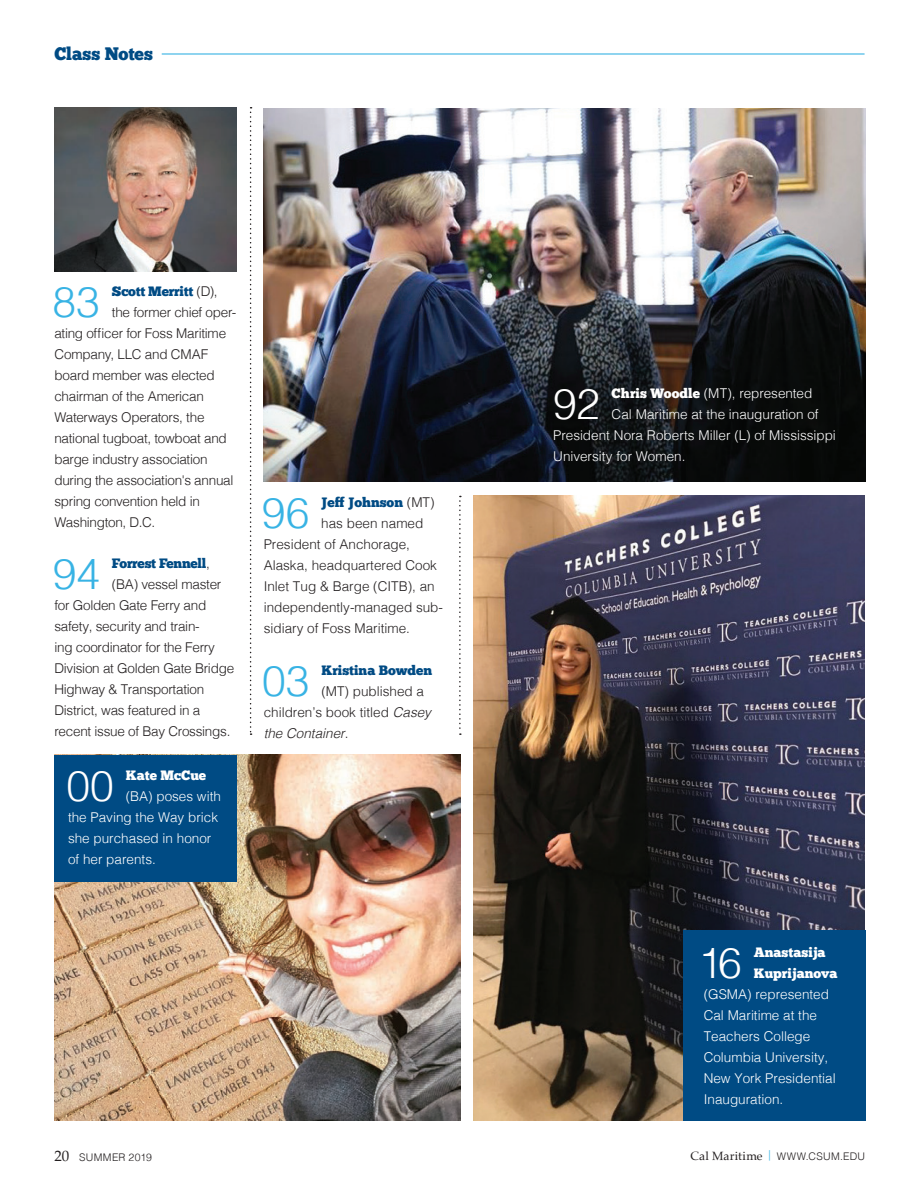
<style>
.page{position:relative;width:919px;height:1189px;background:#fff}
.page>*{position:absolute;margin:0;border:0;box-sizing:border-box;transform-origin:0 0}
.t1{font:300 42.6px "Helvetica";color:#38b3e4}
.t2{font:300 42.6px "Helvetica";color:#fff}
.t3{font:18px "Chunk Five Ex";color:#004b84}
.t4{font:300 13.5px/21px "Helvetica";letter-spacing:-.02em;color:#231f20}
.t5{font:300 13.5px/21px "Helvetica";color:#fff}
.t6{font:300 13.5px/21px "Helvetica";color:#231f20}
.t7{font:13.5px "Chunk Five Ex";letter-spacing:-.01em;color:#004b84}
.t8{font:13.5px/21px "Chunk Five Ex";color:#fff}
.t9{font:300 10.5px "Helvetica";letter-spacing:.03em;color:#231f20}
.s1{font-family:"Helvetica";font-weight:300;color:#231f20}
.s2{font-style:italic}
.s3{font-family:"Chunk Five Ex";font-weight:400}
.s4{font-family:"Palatino";font-weight:400;font-size:15px}
.s5{font-family:"Palatino";font-weight:400;font-size:12px}
.s6{color:#38b3e4}
</style>
<div class="page">
<img style="left:54px;top:755px;width:407px;height:366px">
<div style="left:54px;top:755px;width:182px;height:126px;background:#004b84"></div>
<svg style="left:250px;top:107px;width:2px;height:628px"></svg>
<svg style="left:459px;top:496px;width:2px;height:239px"></svg>
<hr style="left:162px;top:53px;width:702px;height:2px;background:#38b3e4">
<img style="left:264px;top:108px;width:601px;height:373px">
<img style="left:473px;top:496px;width:391px;height:625px">
<div style="left:683px;top:930px;width:182px;height:191px;background:#004b84"></div>
<img style="left:54px;top:107px;width:183px;height:165px">
<h2 class="t3" style="left:54px;top:40px;width:100px">Class Notes</h2>
<h1 class="t1" style="left:53px;top:265px;width:49px">83</h1>
<p class="t7" style="left:112px;top:281px;width:107px">Scott Merritt <span class="s1">(D),</span></p>
<p class="t4" style="left:54px;top:301px;width:183px;text-indent:57px">the former chief oper&shy;ating officer for Foss Maritime<br>Company, LLC and CMAF board member was elected chairman of the American<br>Waterways Operators, the national tugboat, towboat and barge industry association during the association's annual spring convention held in<br>Washington, D.C.</p>
<h1 class="t1" style="left:53px;top:538px;width:49px">94</h1>
<p class="t7" style="left:112px;top:553px;width:99px">Forrest Fennell<span class="s1">,</span></p>
<p class="t4" style="left:54px;top:573px;width:181px;text-indent:58px">(BA) vessel master for Golden Gate Ferry and safety, security and train-<br>ing coordinator for the Ferry<br>Division at Golden Gate Bridge<br>Highway &amp; Transportation<br>District, was featured in a recent issue of Bay Crossings.</p>
<h1 class="t2" style="left:66px;top:750px;width:49px">00</h1>
<p class="t8" style="left:126px;top:765px;width:82px">Kate McCue</p>
<p class="t5" style="left:68px;top:785px;width:154px;text-indent:58px">(BA) poses with the Paving the Way brick she purchased in honor of her parents.</p>
<h1 class="t1" style="left:262px;top:477px;width:49px">96</h1>
<p class="t7" style="left:321px;top:492px;width:115px">Jeff Johnson <span class="s1">(MT)</span></p>
<p class="t6" style="left:264px;top:512px;width:181px;text-indent:58px">has been named<br>President of Anchorage,<br>Alaska, headquartered Cook<br>Inlet Tug &amp; Barge (CITB), an independently-managed sub&shy;sidiary of Foss Maritime.</p>
<h1 class="t1" style="left:262px;top:644px;width:49px">03</h1>
<p class="t7" style="left:321px;top:660px;width:112px">Kristina Bowden</p>
<p class="t6" style="left:264px;top:679px;width:169px;text-indent:58px">(MT) published a children’s book titled <span class="s2">Casey the Container</span>.</p>
<h1 class="t2" style="left:553px;top:368px;width:48px">92</h1>
<p class="t5" style="left:612px;top:382px;width:202px"><span class="s3">Chris Woodle</span> (MT), represented</p>
<p class="t5" style="left:612px;top:403px;width:208px">Cal Maritime at the inauguration of</p>
<p class="t5" style="left:553px;top:424px;width:284px">President Nora Roberts Miller (L) of Mississippi</p>
<p class="t5" style="left:553px;top:445px;width:134px">University for Women.</p>
<h1 class="t2" style="left:698px;top:927px;width:45px">16</h1>
<p class="t8" style="left:754px;top:942px;width:85px">Anastasija<br>Kuprijanova</p>
<p class="t5" style="left:704px;top:983px;width:134px">(GSMA) represented<br>Cal Maritime at the<br>Teachers College<br>Columbia University,<br>New York Presidential<br>Inauguration.</p>
<p class="t9" style="left:54px;top:1148px;width:99px"><span class="s4">20</span> SUMMER 2019</p>
<p class="t9" style="left:690px;top:1147px;width:176px"><span class="s5">Cal Maritime</span> <span class="s6">|</span> WWW.CSUM.EDU</p>
</div>
